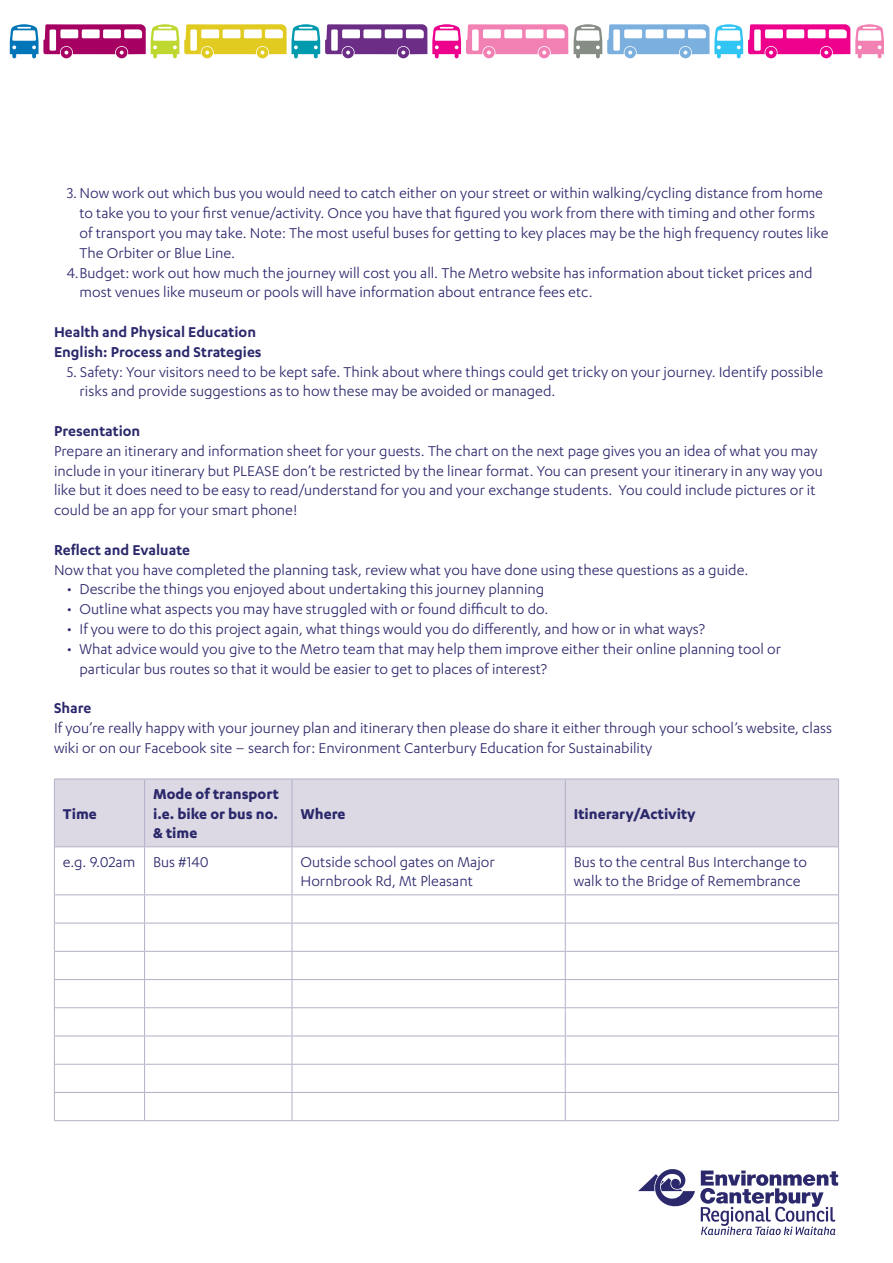
<style>
.page{position:relative;width:893px;height:1263px;background:#fff}
.page>*{position:absolute;margin:0;border:0;box-sizing:border-box;transform-origin:0 0}
.t1{font:16.5px/19.8px "Karbon";color:#2b286c}
.t2{font:600 16.5px/19.8px "Karbon";color:#2b286c}
.t3{font:700 16.5px/19.8px "Karbon";color:#2b286c;text-align:justify}
</style>
<div class="page">
<svg style="left:638px;top:1169px;width:200px;height:66px"></svg>
<svg style="left:574px;top:24px;width:310px;height:34px"></svg>
<svg style="left:10px;top:24px;width:558px;height:34px"></svg>
<div style="left:55px;top:780px;width:783px;height:66px;background:#dcd9e4"></div>
<hr style="left:54px;top:779px;width:91px;height:1px;background:#b5b0c8">
<hr style="left:54px;top:779px;width:1px;height:67px;background:#b5b0c8">
<hr style="left:145px;top:779px;width:147px;height:1px;background:#b5b0c8">
<hr style="left:144px;top:779px;width:1px;height:67px;background:#b5b0c8">
<hr style="left:292px;top:779px;width:273px;height:1px;background:#b5b0c8">
<hr style="left:292px;top:779px;width:1px;height:67px;background:#b5b0c8">
<hr style="left:565px;top:779px;width:274px;height:1px;background:#b5b0c8">
<hr style="left:565px;top:779px;width:1px;height:67px;background:#b5b0c8">
<hr style="left:838px;top:779px;width:1px;height:67px;background:#b5b0c8">
<hr style="left:54px;top:846px;width:91px;height:1px;background:#b5b0c8">
<hr style="left:54px;top:847px;width:1px;height:47px;background:#b5b0c8">
<hr style="left:145px;top:846px;width:147px;height:1px;background:#b5b0c8">
<hr style="left:144px;top:847px;width:1px;height:47px;background:#b5b0c8">
<hr style="left:292px;top:846px;width:273px;height:1px;background:#b5b0c8">
<hr style="left:292px;top:847px;width:1px;height:47px;background:#b5b0c8">
<hr style="left:565px;top:846px;width:274px;height:1px;background:#b5b0c8">
<hr style="left:565px;top:847px;width:1px;height:47px;background:#b5b0c8">
<hr style="left:838px;top:847px;width:1px;height:47px;background:#b5b0c8">
<hr style="left:54px;top:894px;width:91px;height:1px;background:#b5b0c8">
<hr style="left:145px;top:894px;width:147px;height:1px;background:#b5b0c8">
<hr style="left:292px;top:894px;width:273px;height:1px;background:#b5b0c8">
<hr style="left:565px;top:894px;width:274px;height:1px;background:#b5b0c8">
<hr style="left:54px;top:923px;width:91px;height:1px;background:#b5b0c8">
<hr style="left:145px;top:923px;width:147px;height:1px;background:#b5b0c8">
<hr style="left:292px;top:923px;width:273px;height:1px;background:#b5b0c8">
<hr style="left:565px;top:923px;width:274px;height:1px;background:#b5b0c8">
<hr style="left:54px;top:951px;width:91px;height:1px;background:#b5b0c8">
<hr style="left:145px;top:951px;width:147px;height:1px;background:#b5b0c8">
<hr style="left:292px;top:951px;width:273px;height:1px;background:#b5b0c8">
<hr style="left:565px;top:951px;width:274px;height:1px;background:#b5b0c8">
<hr style="left:54px;top:979px;width:91px;height:1px;background:#b5b0c8">
<hr style="left:145px;top:979px;width:147px;height:1px;background:#b5b0c8">
<hr style="left:292px;top:979px;width:273px;height:1px;background:#b5b0c8">
<hr style="left:565px;top:979px;width:274px;height:1px;background:#b5b0c8">
<hr style="left:54px;top:1007px;width:91px;height:1px;background:#b5b0c8">
<hr style="left:145px;top:1007px;width:147px;height:1px;background:#b5b0c8">
<hr style="left:292px;top:1007px;width:273px;height:1px;background:#b5b0c8">
<hr style="left:565px;top:1007px;width:274px;height:1px;background:#b5b0c8">
<hr style="left:54px;top:1036px;width:91px;height:1px;background:#b5b0c8">
<hr style="left:145px;top:1036px;width:147px;height:1px;background:#b5b0c8">
<hr style="left:292px;top:1036px;width:273px;height:1px;background:#b5b0c8">
<hr style="left:565px;top:1036px;width:274px;height:1px;background:#b5b0c8">
<hr style="left:54px;top:1064px;width:91px;height:1px;background:#b5b0c8">
<hr style="left:145px;top:1064px;width:147px;height:1px;background:#b5b0c8">
<hr style="left:292px;top:1064px;width:273px;height:1px;background:#b5b0c8">
<hr style="left:565px;top:1064px;width:274px;height:1px;background:#b5b0c8">
<hr style="left:54px;top:1092px;width:91px;height:1px;background:#b5b0c8">
<svg style="left:54px;top:895px;width:1px;height:225px"></svg>
<hr style="left:145px;top:1092px;width:147px;height:1px;background:#b5b0c8">
<svg style="left:144px;top:895px;width:1px;height:225px"></svg>
<hr style="left:292px;top:1092px;width:273px;height:1px;background:#b5b0c8">
<svg style="left:292px;top:895px;width:1px;height:225px"></svg>
<hr style="left:565px;top:1092px;width:274px;height:1px;background:#b5b0c8">
<svg style="left:565px;top:895px;width:1px;height:225px"></svg>
<svg style="left:838px;top:895px;width:1px;height:225px"></svg>
<hr style="left:54px;top:1120px;width:91px;height:1px;background:#b5b0c8">
<hr style="left:145px;top:1120px;width:147px;height:1px;background:#b5b0c8">
<hr style="left:292px;top:1120px;width:273px;height:1px;background:#b5b0c8">
<hr style="left:565px;top:1120px;width:274px;height:1px;background:#b5b0c8">
<p class="t1" style="left:67px;top:183px;width:758px">3.Now work out which bus you would need to catch either on your street or within walking/cycling distance from home</p>
<p class="t1" style="left:80px;top:203px;width:737px">to take you to your first venue/activity. Once you have that figured you work from there with timing and other forms</p>
<p class="t1" style="left:80px;top:223px;width:750px">of transport you may take. Note: The most useful buses for getting to key places may be the high frequency routes like</p>
<p class="t1" style="left:80px;top:242px;width:157px">The Orbiter or Blue Line.</p>
<p class="t1" style="left:67px;top:262px;width:747px">4.Budget: work out how much the journey will cost you all. The Metro website has information about ticket prices and</p>
<p class="t1" style="left:80px;top:282px;width:515px">most venues like museum or pools will have information about entrance fees etc.</p>
<p class="t2" style="left:54px;top:321px;width:209px">Health and Physical Education<br>English: Process and Strategies</p>
<p class="t1" style="left:80px;top:361px;width:745px;text-indent:-13px">5. Safety: Your visitors need to be kept safe. Think about where things could get tricky on your journey. Identify possible risks and provide suggestions as to how these may be avoided or managed.</p>
<p class="t2" style="left:54px;top:420px;width:88px">Presentation</p>
<p class="t1" style="left:54px;top:440px;width:770px">Prepare an itinerary and information sheet for your guests. The chart on the next page gives you an idea of what you may include in your itinerary but PLEASE don’t be restricted by the linear format. You can present your itinerary in any way you like but it does need to be easy to read/understand for you and your exchange students. You could include pictures or it could be an app for your smart phone!</p>
<p class="t2" style="left:54px;top:539px;width:138px">Reflect and Evaluate</p>
<p class="t1" style="left:54px;top:559px;width:696px">Now that you have completed the planning task, review what you have done using these questions as a guide.</p>
<p class="t1" style="left:67px;top:579px;width:479px">• Describe the things you enjoyed about undertaking this journey planning</p>
<p class="t1" style="left:67px;top:599px;width:483px">• Outline what aspects you may have struggled with or found difficult to do.</p>
<p class="t1" style="left:67px;top:619px;width:640px">• If you were to do this project again, what things would you do differently, and how or in what ways?</p>
<p class="t1" style="left:80px;top:638px;width:703px;text-indent:-13px">• What advice would you give to the Metro team that may help them improve either their online planning tool or particular bus routes so that it would be easier to get to places of interest?</p>
<p class="t2" style="left:54px;top:698px;width:39px">Share</p>
<p class="t1" style="left:54px;top:718px;width:780px">If you’re really happy with your journey plan and itinerary then please do share it either through your school’s website, class wiki or on our Facebook site – search for: Environment Canterbury Education for Sustainability</p>
<p class="t3" style="left:63px;top:803px;width:35px">Time</p>
<p class="t3" style="left:153px;top:783px;width:127px">Mode of transport i.e. bike or bus no. &amp; time</p>
<p class="t3" style="left:300px;top:803px;width:47px">Where</p>
<p class="t3" style="left:574px;top:803px;width:123px">Itinerary/Activity</p>
<p class="t1" style="left:63px;top:851px;width:147px">e.g. 9.02am Bus #140</p>
<p class="t1" style="left:300px;top:851px;width:196px">Outside school gates on Major<br>Hornbrook Rd, Mt Pleasant</p>
<p class="t1" style="left:574px;top:851px;width:235px">Bus to the central Bus Interchange to walk to the Bridge of Remembrance</p>
</div>
